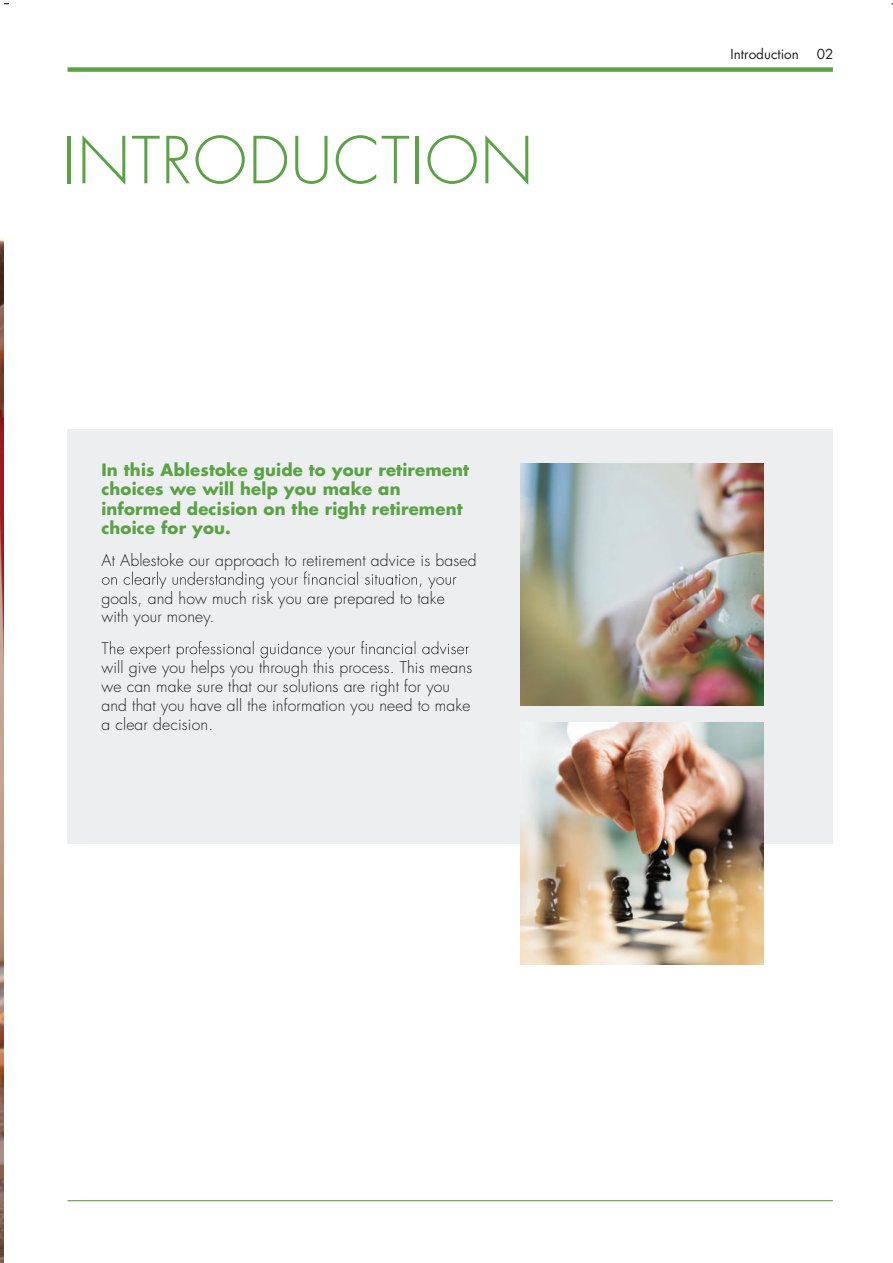
<style>
.page{position:relative;width:893px;height:1263px;background:#fff}
.page>*{position:absolute;margin:0;border:0;box-sizing:border-box;transform-origin:0 0}
.t1{font:300 63px "Futura Std";letter-spacing:.02em;color:#5aa344}
.t2{font:700 16.5px/19.5px "Futura Std";letter-spacing:.01em;color:#5aa344}
.t3{font:300 15.75px/18.9px "Futura Std";letter-spacing:.01em;color:#231f20}
.t4{font:13.5px "Futura Std";color:#231f20}
</style>
<div class="page">
<img style="left:0;top:237px;width:4px;height:1025px">
<div style="left:68px;top:429px;width:765px;height:415px;background:#eceef0"></div>
<div style="left:68px;top:67px;width:765px;height:5px;background:#5aa344"></div>
<hr style="left:68px;top:1200px;width:765px;height:1px;background:#5aa344">
<img style="left:521px;top:463px;width:242px;height:242px">
<svg style="left:102px;top:571px;width:354px;height:18px"></svg>
<svg style="left:102px;top:641px;width:367px;height:17px"></svg>
<img style="left:521px;top:722px;width:242px;height:243px">
<h1 class="t1" style="left:63px;top:122px;width:472px">INTRODUCTION</h1>
<p class="t2" style="left:101px;top:459px;width:369px">In this Ablestoke guide to your retirement choices we will help you make an informed decision on the right retirement choice for you.</p>
<p class="t3" style="left:101px;top:551px;width:377px">At Ablestoke our approach to retirement advice is based</p>
<p class="t3" style="left:101px;top:589px;width:345px">goals, and how much risk you are prepared to take with your money.</p>
<p class="t3" style="left:101px;top:658px;width:372px">will give you helps you through this process. This means we can make sure that our solutions are right for you and that you have all the information you need to make a clear decision.</p>
<p class="t4" style="left:731px;top:45px;width:70px">Introduction</p>
<p class="t4" style="left:817px;top:45px;width:18px">02</p>
</div>
